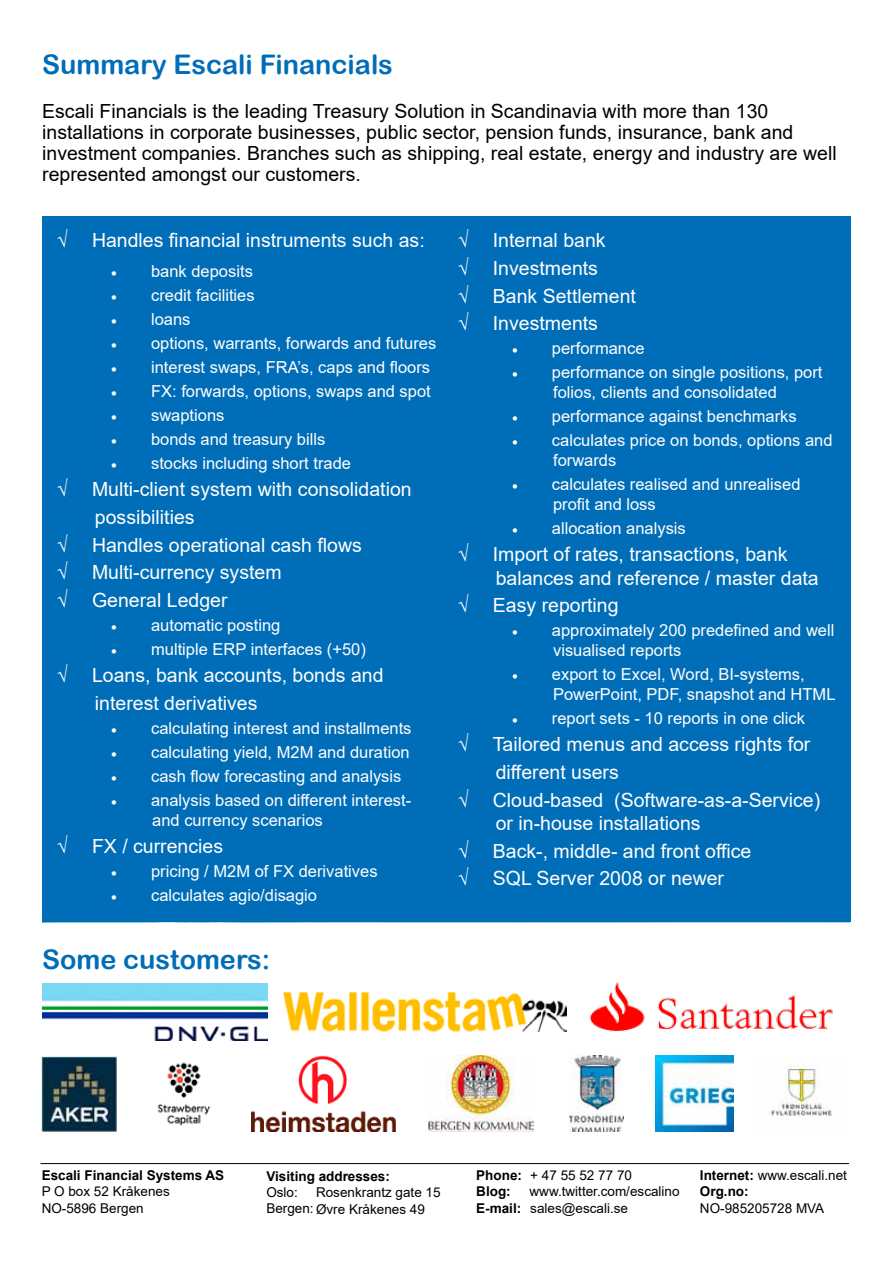
<style>
.page{position:relative;width:893px;height:1263px;background:#fff}
.page>*{position:absolute;margin:0;border:0;box-sizing:border-box;transform-origin:0 0}
.t1{font:27px "Arial Rounded MT Bold";color:#006db8}
.t2{font:19.5px/27.6px "Arial";color:#fff}
.t3{font:19.5px/21px "Arial";color:#000}
.t4{font:16.5px/19.8px "Arial";color:#fff}
.t5{font:13.5px/16.2px "Arial";color:#000}
.t6{font:700 13.5px/16.2px "Arial";color:#000}
.s1{font-family:"Minion Pro"}
.s2{font-weight:400}
.s3{font-weight:700}
</style>
<div class="page">
<div style="left:42px;top:217px;width:809px;height:705px;background:#006db8"></div>
<hr style="left:41px;top:1163px;width:808px;height:1px;background:#000">
<img style="left:41px;top:1056px;width:76px;height:76px">
<img style="left:251px;top:1056px;width:145px;height:76px">
<img style="left:429px;top:1056px;width:104px;height:76px">
<img style="left:570px;top:1056px;width:54px;height:76px">
<img style="left:283px;top:993px;width:284px;height:39px">
<img style="left:655px;top:1055px;width:79px;height:76px">
<img style="left:157px;top:1062px;width:54px;height:64px">
<img style="left:771px;top:1055px;width:61px;height:61px">
<img style="left:589px;top:982px;width:244px;height:50px">
<img style="left:42px;top:983px;width:226px;height:58px">
<h1 class="t1" style="left:42px;top:48px;width:352px">Summary Escali Financials</h1>
<p class="t3" style="left:42px;top:100px;width:796px">Escali Financials is the leading Treasury Solution in Scandinavia with more than 130 installations in corporate businesses, public sector, pension funds, insurance, bank and investment companies. Branches such as shipping, real estate, energy and industry are well represented amongst our customers.</p>
<p class="t2" style="left:92px;top:227px;width:334px">Handles financial instruments such as:</p>
<p class="t4" style="left:111px;top:261px;width:143px"><span class="s1">•</span> bank deposits</p>
<p class="t4" style="left:111px;top:285px;width:145px"><span class="s1">•</span> credit facilities</p>
<p class="t4" style="left:111px;top:309px;width:81px"><span class="s1">•</span> loans</p>
<p class="t4" style="left:111px;top:333px;width:327px"><span class="s1">•</span> options, warrants, forwards and futures</p>
<p class="t4" style="left:111px;top:357px;width:321px"><span class="s1">•</span> interest swaps, FRA’s, caps and floors</p>
<p class="t4" style="left:111px;top:381px;width:321px"><span class="s1">•</span> FX: forwards, options, swaps and spot</p>
<p class="t4" style="left:111px;top:405px;width:115px"><span class="s1">•</span> swaptions</p>
<p class="t4" style="left:111px;top:429px;width:216px"><span class="s1">•</span> bonds and treasury bills</p>
<p class="t4" style="left:111px;top:453px;width:242px"><span class="s1">•</span> stocks including short trade</p>
<p class="t2" style="left:92px;top:476px;width:321px">Multi-client system with consolidation possibilities</p>
<p class="t2" style="left:92px;top:531px;width:271px">Handles operational cash flows</p>
<p class="t2" style="left:92px;top:558px;width:191px">Multi-currency system</p>
<p class="t2" style="left:92px;top:586px;width:137px">General Ledger</p>
<p class="t4" style="left:111px;top:615px;width:171px"><span class="s1">•</span> automatic posting</p>
<p class="t4" style="left:111px;top:639px;width:256px"><span class="s1">•</span> multiple ERP interfaces (+50)</p>
<p class="t2" style="left:92px;top:662px;width:293px">Loans, bank accounts, bonds and interest derivatives</p>
<p class="t4" style="left:111px;top:718px;width:302px"><span class="s1">•</span> calculating interest and installments</p>
<p class="t4" style="left:111px;top:742px;width:300px"><span class="s1">•</span> calculating yield, M2M and duration</p>
<p class="t4" style="left:111px;top:766px;width:292px"><span class="s1">•</span> cash flow forecasting and analysis</p>
<p class="t4" style="left:152px;top:790px;width:260px;text-indent:-41px"><span class="s1">•</span> analysis based on different interest&shy;and currency scenarios</p>
<p class="t2" style="left:92px;top:833px;width:133px">FX / currencies</p>
<p class="t4" style="left:111px;top:862px;width:268px"><span class="s1">•</span> pricing / M2M of FX derivatives</p>
<p class="t4" style="left:111px;top:886px;width:208px"><span class="s1">•</span> calculates agio/disagio</p>
<h1 class="t1" style="left:42px;top:944px;width:230px">Some customers:</h1>
<p class="t2" style="left:493px;top:227px;width:114px">Internal bank</p>
<p class="t2" style="left:493px;top:254px;width:107px">Investments</p>
<p class="t2" style="left:493px;top:282px;width:145px">Bank Settlement</p>
<p class="t2" style="left:493px;top:309px;width:107px">Investments</p>
<p class="t4" style="left:512px;top:338px;width:134px"><span class="s1">•</span> performance</p>
<p class="t4" style="left:512px;top:362px;width:312px;text-align:center"><span class="s1">•</span> performance on single positions, port folios, clients and consolidated</p>
<p class="t4" style="left:512px;top:406px;width:286px"><span class="s1">•</span> performance against benchmarks</p>
<p class="t4" style="left:553px;top:430px;width:281px;text-indent:-41px"><span class="s1">•</span> calculates price on bonds, options and forwards</p>
<p class="t4" style="left:553px;top:474px;width:249px;text-indent:-41px"><span class="s1">•</span> calculates realised and unrealised profit and loss</p>
<p class="t4" style="left:512px;top:518px;width:176px"><span class="s1">•</span> allocation analysis</p>
<p class="t2" style="left:493px;top:542px;width:327px;line-height:23.4px">Import of rates, transactions, bank balances and reference / master data</p>
<p class="t2" style="left:493px;top:591px;width:127px">Easy reporting</p>
<p class="t4" style="left:553px;top:620px;width:283px;text-indent:-41px"><span class="s1">•</span> approximately 200 predefined and well visualised reports</p>
<p class="t4" style="left:553px;top:664px;width:284px;text-indent:-41px"><span class="s1">•</span> export to Excel, Word, BI-systems,<br>PowerPoint, PDF, snapshot and HTML</p>
<p class="t4" style="left:512px;top:708px;width:295px"><span class="s1">•</span> report sets - 10 reports in one click</p>
<p class="t2" style="left:493px;top:731px;width:319px">Tailored menus and access rights for different users</p>
<p class="t2" style="left:493px;top:788px;width:329px;line-height:23.4px">Cloud-based (Software-as-a-Service) or in-house installations</p>
<p class="t2" style="left:493px;top:837px;width:260px">Back-, middle- and front office</p>
<p class="t2" style="left:493px;top:864px;width:233px">SQL Server 2008 or newer</p>
<p class="t6" style="left:42px;top:1167px;width:184px">Escali Financial Systems AS</p>
<p class="t5" style="left:42px;top:1183px;width:130px">P O box 52 Kråkenes<br>NO-5896 Bergen</p>
<p class="t5" style="left:316px;top:1184px;width:126px">Rosenkrantz gate 15</p>
<p class="t6" style="left:266px;top:1168px;width:125px">Visiting addresses:</p>
<p class="t5" style="left:266px;top:1184px;width:160px;line-height:16.6px">Oslo:<br>Bergen: Øvre Kråkenes 49</p>
<p class="t6" style="left:476px;top:1167px;width:157px">Phone: <span class="s2">+ 47 55 52 77 70<br></span>Blog:</p>
<p class="t5" style="left:476px;top:1183px;width:205px;text-indent:53px">www.twitter.com/escalino<br><span class="s3">E-mail:</span> sales@escali.se</p>
<p class="t6" style="left:700px;top:1167px;width:149px">Internet: <span class="s2">www.escali.net<br></span>Org.no:</p>
<p class="t5" style="left:700px;top:1199px;width:126px">NO-985205728 MVA</p>
</div>
